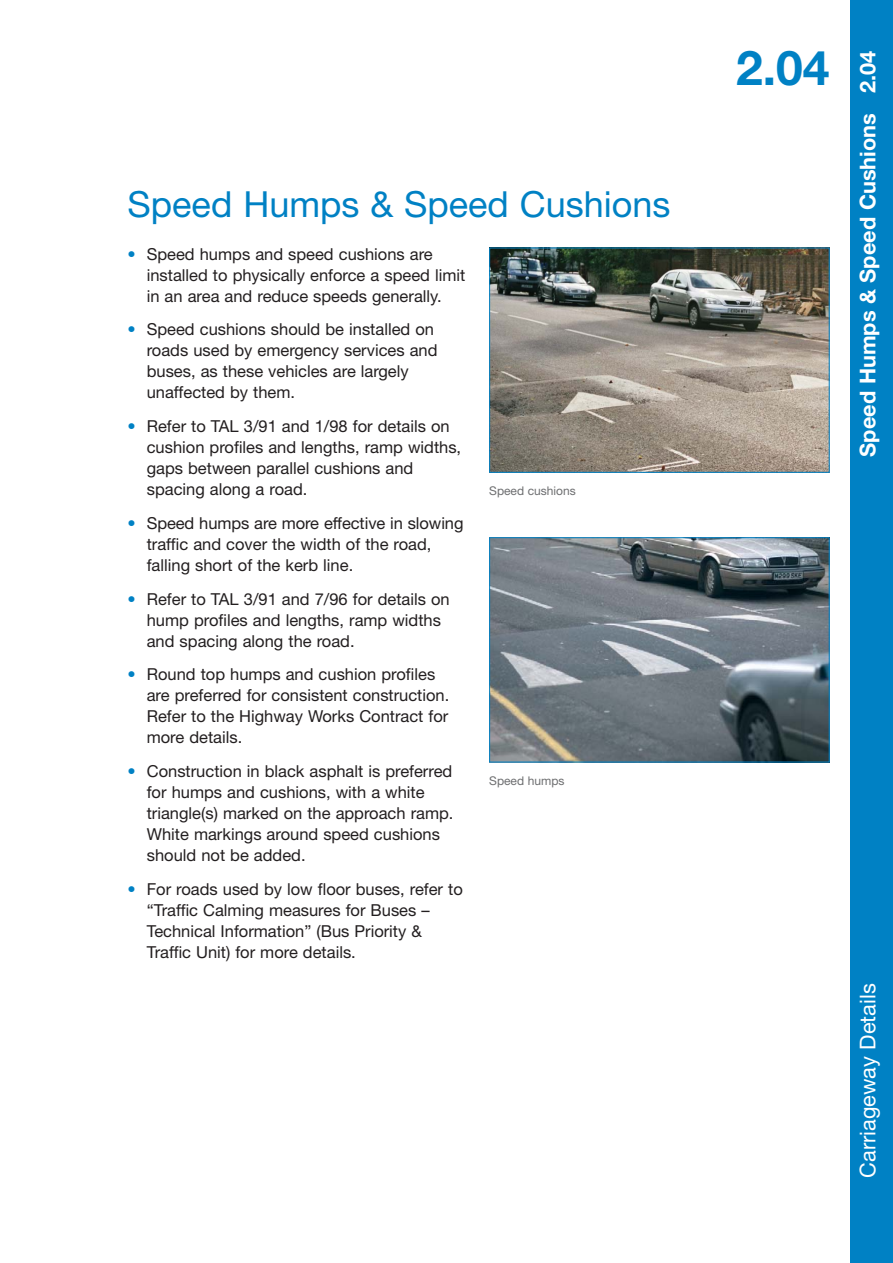
<style>
.page{position:relative;width:893px;height:1263px;background:#fff}
.page>*{position:absolute;margin:0;border:0;box-sizing:border-box;transform-origin:0 0}
.t1{font:700 48px "Helvetica Neue";color:#0081c4}
.t2{font:36px "Helvetica Neue";color:#0081c4}
.t3{font:700 21.75px "Helvetica Neue";color:#fff}
.t4{font:21.75px "Helvetica Neue";color:#fff}
.t5{font:16.5px/21px "Helvetica Neue";color:#231f20}
.t6{font:12px "Helvetica Neue";color:#6d6e70}
.s1{color:#0081c4}
</style>
<div class="page">
<div style="left:850px;top:0;width:42px;height:1263px;background:#0081c4"></div>
<img style="left:491px;top:250px;width:336px;height:221px">
<div style="left:489px;top:248px;width:340px;height:225px;border:1px solid #0081c4"></div>
<img style="left:491px;top:539px;width:336px;height:221px">
<div style="left:489px;top:537px;width:340px;height:225px;border:1px solid #0081c4"></div>
<h2 class="t2" style="left:128px;top:191px;width:544px">Speed Humps &amp; Speed Cushions</h2>
<p class="t5" style="left:147px;top:245px;width:320px;text-indent:-19px"><span class="s1">•</span> Speed humps and speed cushions are installed to physically enforce a speed limit in an area and reduce speeds generally.</p>
<p class="t5" style="left:147px;top:321px;width:292px;text-indent:-19px"><span class="s1">•</span> Speed cushions should be installed on roads used by emergency services and buses, as these vehicles are largely unaffected by them.</p>
<p class="t5" style="left:147px;top:417px;width:316px;text-indent:-19px"><span class="s1">•</span> Refer to TAL 3/91 and 1/98 for details on cushion profiles and lengths, ramp widths, gaps between parallel cushions and spacing along a road.</p>
<p class="t5" style="left:147px;top:514px;width:318px;text-indent:-19px"><span class="s1">•</span> Speed humps are more effective in slowing traffic and cover the width of the road, falling short of the kerb line.</p>
<p class="t5" style="left:147px;top:590px;width:304px;text-indent:-19px"><span class="s1">•</span> Refer to TAL 3/91 and 7/96 for details on hump profiles and lengths, ramp widths and spacing along the road.</p>
<p class="t5" style="left:147px;top:666px;width:304px;text-indent:-19px"><span class="s1">•</span> Round top humps and cushion profiles are preferred for consistent construction.<br>Refer to the Highway Works Contract for more details.</p>
<p class="t5" style="left:147px;top:762px;width:308px;text-indent:-19px"><span class="s1">•</span> Construction in black asphalt is preferred for humps and cushions, with a white triangle(s) marked on the approach ramp.<br>White markings around speed cushions should not be added.</p>
<p class="t5" style="left:147px;top:880px;width:317px;text-indent:-19px"><span class="s1">•</span> For roads used by low floor buses, refer to “Traffic Calming measures for Buses – Technical Information” (Bus Priority &amp; Traffic Unit) for more details.</p>
<p class="t6" style="left:489px;top:487px;width:88px">Speed cushions</p>
<p class="t6" style="left:489px;top:776px;width:77px">Speed humps</p>
<h1 class="t1" style="left:736px;top:51px;width:95px">2.04</h1>
<h3 class="t3" style="left:860px;top:457px;width:407px;rotate:-90deg">Speed Humps &amp; Speed Cushions 2.04</h3>
<h3 class="t4" style="left:859px;top:1178px;width:196px;rotate:-90deg">Carriageway Details</h3>
</div>
